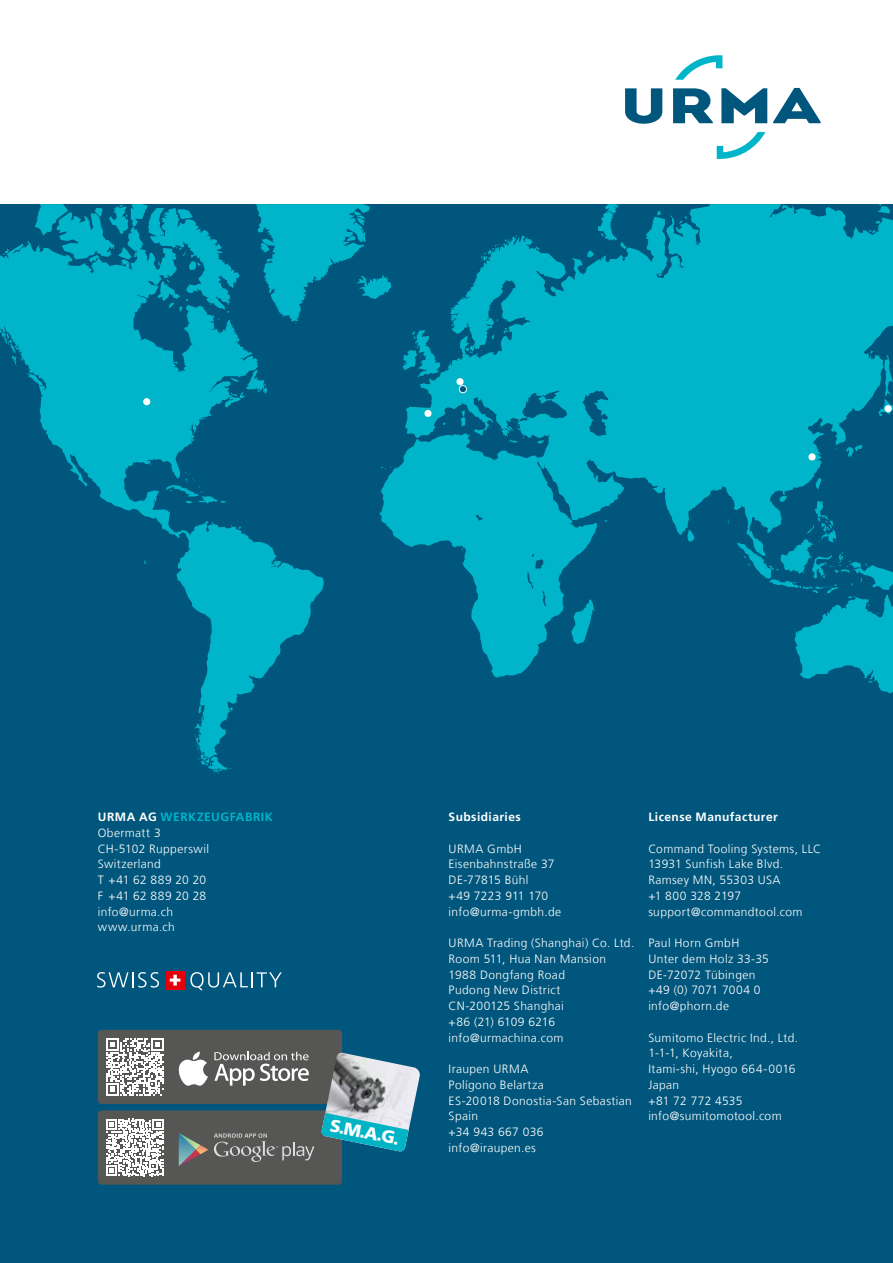
<style>
.page{position:relative;width:893px;height:1263px;background:#fff}
.page>*{position:absolute;margin:0;border:0;box-sizing:border-box;transform-origin:0 0}
.t1{font:900 17.55px "Frutiger LT Com";color:#fff}
.t2{font:300 12px/15.8px "Frutiger LT Com";letter-spacing:.03em;color:#fff}
.t3{font:700 12px "Frutiger LT Com";letter-spacing:.035em;color:#fff}
.s1{font-weight:700}
.s2{font-weight:700;color:#00b5c9}
</style>
<div class="page">
<div style="left:0;top:204px;width:893px;height:1059px;background:#00567c"></div>
<svg style="left:0;top:241px;width:324px;height:491px"></svg>
<svg style="left:272px;top:559px;width:9px;height:7px"></svg>
<svg style="left:198px;top:706px;width:5px;height:15px"></svg>
<svg style="left:195px;top:732px;width:37px;height:41px"></svg>
<svg style="left:144px;top:560px;width:4px;height:4px"></svg>
<svg style="left:27px;top:373px;width:16px;height:13px"></svg>
<svg style="left:1px;top:332px;width:22px;height:35px"></svg>
<svg style="left:230px;top:370px;width:37px;height:28px"></svg>
<svg style="left:3px;top:248px;width:6px;height:7px"></svg>
<svg style="left:35px;top:204px;width:205px;height:116px"></svg>
<svg style="left:805px;top:678px;width:88px;height:15px"></svg>
<svg style="left:379px;top:204px;width:514px;height:474px;fill:#00b5c9"></svg>
<svg style="left:256px;top:204px;width:136px;height:119px"></svg>
<div style="left:456px;top:378px;width:8px;height:7px;background:#fff;border-radius:50%"></div>
<div style="left:459px;top:385px;width:8px;height:8px;background:#00567c;border:1px solid #fff;border-radius:50%"></div>
<div style="left:884px;top:405px;width:8px;height:7px;background:#fff;border-radius:50%"></div>
<div style="left:424px;top:410px;width:8px;height:7px;background:#fff;border-radius:50%"></div>
<div style="left:143px;top:398px;width:7px;height:7px;background:#fff;border-radius:50%"></div>
<div style="left:808px;top:453px;width:8px;height:7px;background:#fff;border-radius:50%"></div>
<svg style="left:675px;top:55px;width:47px;height:25px"></svg>
<svg style="left:717px;top:132px;width:48px;height:27px"></svg>
<svg style="left:625px;top:88px;width:37px;height:36px"></svg>
<svg style="left:673px;top:88px;width:40px;height:35px"></svg>
<svg style="left:721px;top:88px;width:46px;height:35px"></svg>
<svg style="left:773px;top:88px;width:48px;height:35px"></svg>
<div style="left:166px;top:971px;width:18px;height:18px;background:#e3000b"></div>
<svg style="left:170px;top:975px;width:10px;height:10px"></svg>
<svg style="left:97px;top:972px;width:62px;height:16px"></svg>
<svg style="left:190px;top:972px;width:92px;height:18px"></svg>
<div style="left:98px;top:1030px;width:244px;height:74px;background:#565655;border-radius:4px"></div>
<div style="left:98px;top:1110px;width:244px;height:74px;background:#565655;border-radius:4px"></div>
<svg style="left:179px;top:1133px;width:29px;height:33px"></svg>
<svg style="left:214px;top:1133px;width:100px;height:29px"></svg>
<svg style="left:178px;top:1052px;width:30px;height:34px"></svg>
<svg style="left:214px;top:1052px;width:95px;height:33px"></svg>
<svg style="left:106px;top:1038px;width:57px;height:57px"></svg>
<svg style="left:106px;top:1119px;width:57px;height:57px"></svg>
<img style="left:321px;top:1053px;width:99px;height:75px">
<svg style="left:321px;top:1113px;width:88px;height:39px"></svg>
<p class="t2" style="left:98px;top:809px;width:177px"><span class="s1">URMA AG</span> <span class="s2">WERKZEUGFABRIK<br></span>Obermatt 3<br>CH-5102 Rupperswil<br>Switzerland<br>T +41 62 889 20 20<br>F +41 62 889 20 28 info@urma.ch<br>www.urma.ch</p>
<p class="t3" style="left:449px;top:810px;width:74px">Subsidiaries</p>
<p class="t2" style="left:449px;top:841px;width:114px">URMA GmbH<br>Eisenbahnstraße 37<br>DE-77815 Bühl<br>+49 7223 911 170 info@urma-gmbh.de</p>
<p class="t2" style="left:449px;top:935px;width:187px">URMA Trading (Shanghai) Co. Ltd.<br>Room 511, Hua Nan Mansion<br>1988 Dongfang Road<br>Pudong New District<br>CN-200125 Shanghai<br>+86 (21) 6109 6216 info@urmachina.com</p>
<p class="t2" style="left:449px;top:1061px;width:185px">Iraupen URMA<br>Polígono Belartza<br>ES-20018 Donostia-San Sebastian<br>Spain<br>+34 943 667 036 info@iraupen.es</p>
<h1 class="t1" style="left:333px;top:1114px;width:72px;rotate:12deg">S.M.A.G.</h1>
<p class="t3" style="left:648px;top:810px;width:131px">License Manufacturer</p>
<p class="t2" style="left:648px;top:841px;width:174px">Command Tooling Systems, LLC<br>13931 Sunfish Lake Blvd.<br>Ramsey MN, 55303 USA<br>+1 800 328 2197 support@commandtool.com</p>
<p class="t2" style="left:648px;top:935px;width:122px">Paul Horn GmbH<br>Unter dem Holz 33-35<br>DE-72072 Tübingen +49 (0) 7071 7004 0 info@phorn.de</p>
<p class="t2" style="left:648px;top:1030px;width:151px">Sumitomo Electric Ind., Ltd.<br>1-1-1, Koyakita,<br>Itami-shi, Hyogo 664-0016<br>Japan<br>+81 72 772 4535 info@sumitomotool.com</p>
</div>
